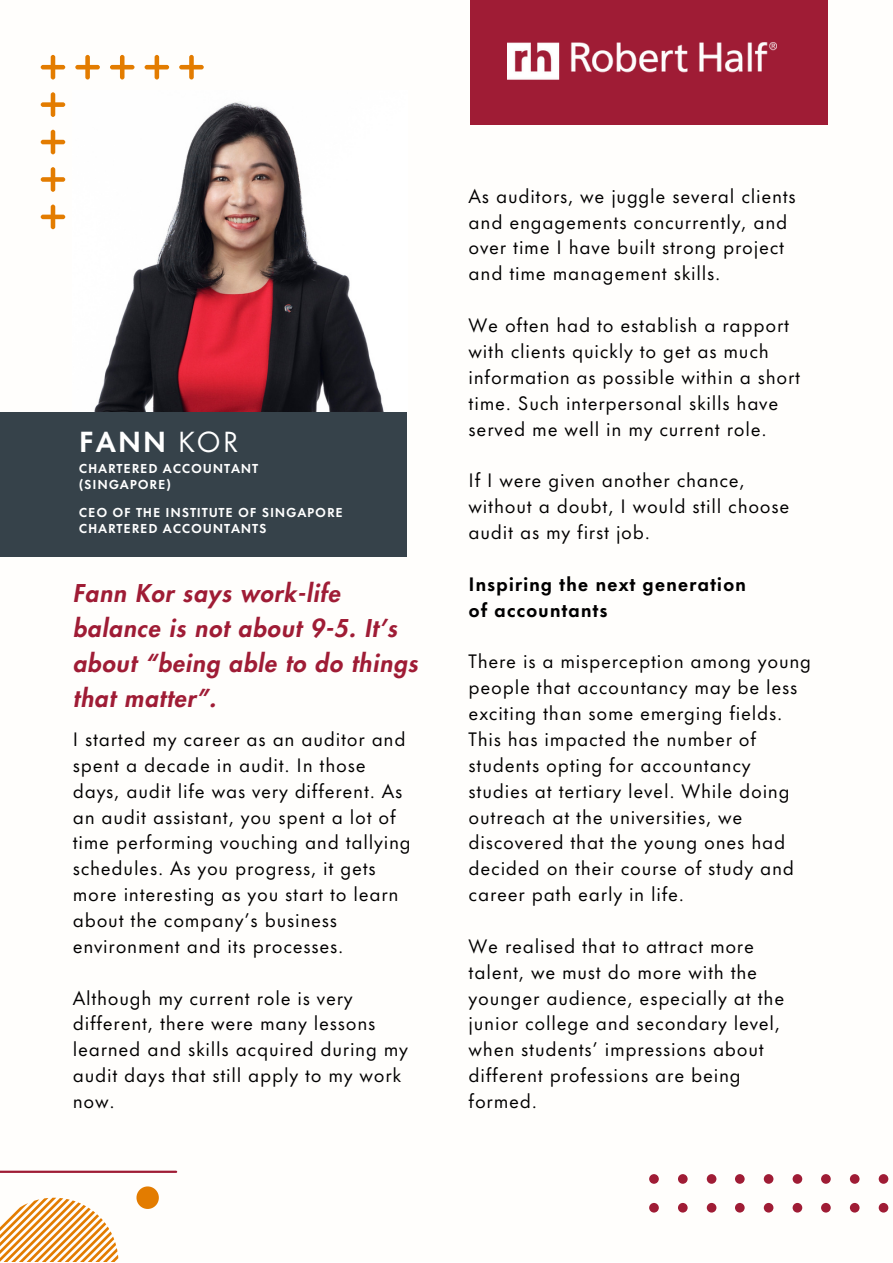
<style>
.page{position:relative;width:893px;height:1263px;background:#fff}
.page>*{position:absolute;margin:0;border:0;box-sizing:border-box;transform-origin:0 0}
.t1{font:700 26.85px "Futura Now Text";color:#fff}
.t2{font:italic 800 24px/34.8px "Futura LT Pro";letter-spacing:.04em;color:#9f1c35}
.t3{font:18px/25.8px "Futura Now Text";letter-spacing:.04em;color:#000}
.t4{font:700 18px "Futura Now Text";letter-spacing:.04em;color:#000}
.t5{font:700 12px/16px "Futura Now Text";letter-spacing:.065em;color:#fff}
.s1{font-weight:400}
</style>
<div class="page">
<svg style="left:41px;top:55px;width:163px;height:174px"></svg>
<img style="left:73px;top:90px;width:311px;height:322px">
<div style="left:470px;top:0;width:357px;height:125px;background:#9f1c35"></div>
<hr style="left:0;top:1170px;width:176px;height:2px;background:#9f1c35">
<div style="left:0;top:412px;width:407px;height:144px;background:#36424a"></div>
<svg style="left:0;top:1197px;width:118px;height:64px"></svg>
<svg style="left:136px;top:1186px;width:23px;height:22px"></svg>
<svg style="left:649px;top:1174px;width:240px;height:39px"></svg>
<img style="left:507px;top:43px;width:269px;height:37px">
<p class="t1" style="left:79px;top:426px;width:161px">FANN <span class="s1">KOR</span></p>
<p class="t5" style="left:79px;top:460px;width:181px">CHARTERED ACCOUNTANT</p>
<p class="t5" style="left:79px;top:476px;width:94px">(SINGAPORE)</p>
<p class="t5" style="left:79px;top:505px;width:265px">CEO OF THE INSTITUTE OF SINGAPORE<br>CHARTERED ACCOUNTANTS</p>
<p class="t2" style="left:73px;top:577px;width:346px">Fann Kor says work-life balance is not about 9-5. It’s about “being able to do things that matter”.</p>
<p class="t3" style="left:73px;top:726px;width:339px">I started my career as an auditor and spent a decade in audit. In those days, audit life was very different. As an audit assistant, you spent a lot of time performing vouching and tallying schedules. As you progress, it gets more interesting as you start to learn about the company’s business environment and its processes.</p>
<p class="t3" style="left:73px;top:985px;width:336px">Although my current role is very different, there were many lessons learned and skills acquired during my audit days that still apply to my work now.</p>
<p class="t3" style="left:468px;top:183px;width:329px">As auditors, we juggle several clients and engagements concurrently, and over time I have built strong project and time management skills.</p>
<p class="t3" style="left:468px;top:313px;width:333px">We often had to establish a rapport with clients quickly to get as much information as possible within a short time. Such interpersonal skills have served me well in my current role.</p>
<p class="t3" style="left:468px;top:468px;width:322px">If I were given another chance, without a doubt, I would still choose audit as my first job.</p>
<p class="t4" style="left:468px;top:574px;width:279px">Inspiring the next generation</p>
<p class="t4" style="left:468px;top:599px;width:141px">of accountants</p>
<p class="t3" style="left:468px;top:649px;width:344px">There is a misperception among young people that accountancy may be less exciting than some emerging fields.<br>This has impacted the number of students opting for accountancy studies at tertiary level. While doing outreach at the universities, we discovered that the young ones had decided on their course of study and career path early in life.</p>
<p class="t3" style="left:468px;top:933px;width:317px">We realised that to attract more talent, we must do more with the younger audience, especially at the junior college and secondary level, when students’ impressions about different professions are being formed.</p>
</div>
